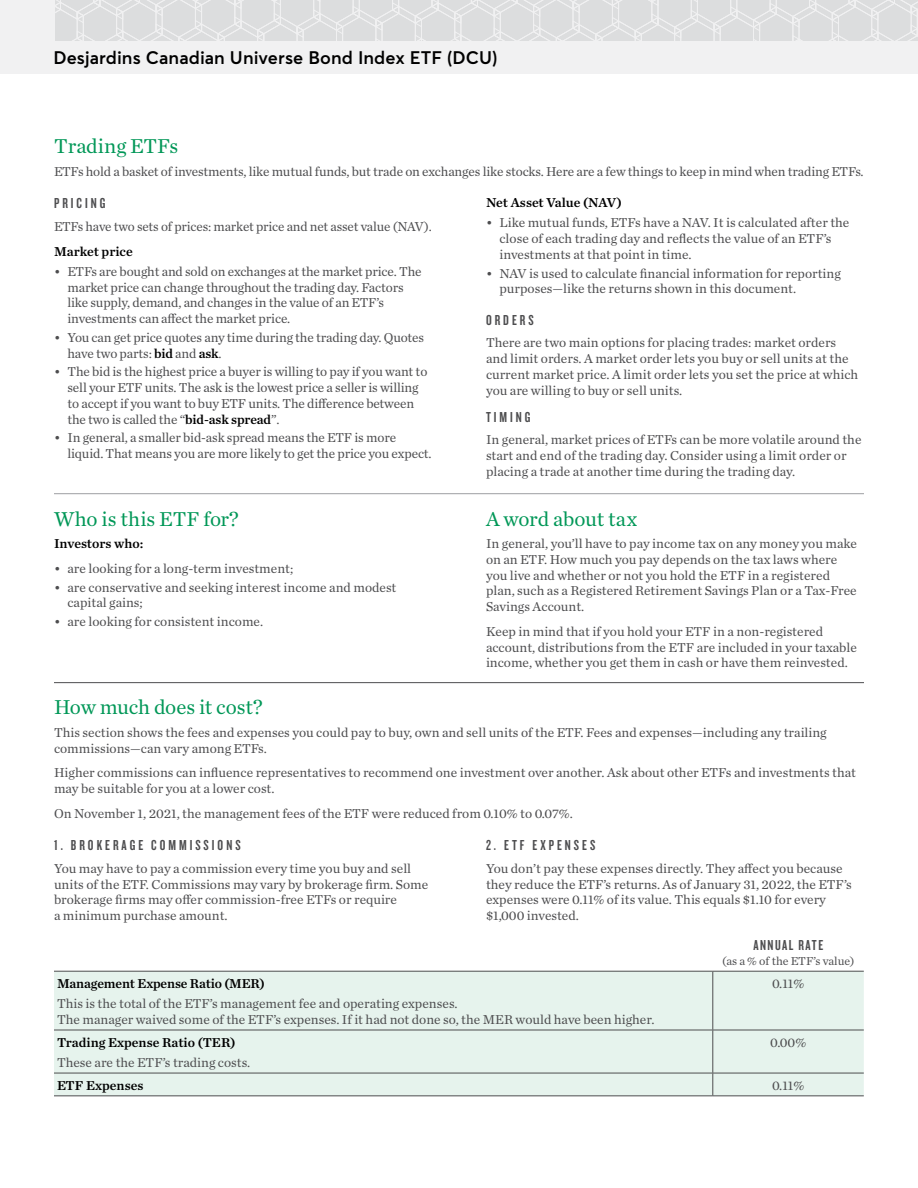
<style>
.page{position:relative;width:918px;height:1188px;background:#fff}
.page>*{position:absolute;margin:0;border:0;box-sizing:border-box;transform-origin:0 0}
.t1{font:21px "Chronicle Text G1";letter-spacing:-.005em;color:#009757}
.t2{font:600 18px "Averta";letter-spacing:.005em;color:#000}
.t3{font:15px "Knockout 48 Featherweight";letter-spacing:.2em;color:#4d4d4f}
.t4{font:15px "Knockout 48 Featherweight";letter-spacing:.1em;color:#4d4d4f}
.t5{font:13.5px/15.8px "Chronicle Text G1";color:#4d4d4f}
.t6{font:13.5px "Chronicle Text G1 Semi";color:#000}
.t7{font:12px "Chronicle Text G1";color:#4d4d4f}
.s1{font-family:"Chronicle Text G1 Semi";color:#000}
</style>
<div class="page">
<div style="left:0;top:0;width:918px;height:74px;background:#f1f1f2"></div>
<svg style="left:55px;top:0;width:863px;height:41px"></svg>
<hr style="left:54px;top:493px;width:378px;height:1px;background:#9d9fa2">
<hr style="left:432px;top:493px;width:54px;height:1px;background:#9d9fa2">
<hr style="left:486px;top:493px;width:378px;height:1px;background:#9d9fa2">
<hr style="left:54px;top:682px;width:378px;height:1px;background:#4d4d4f">
<hr style="left:432px;top:682px;width:54px;height:1px;background:#4d4d4f">
<hr style="left:486px;top:682px;width:378px;height:1px;background:#4d4d4f">
<div style="left:54px;top:972px;width:810px;height:124px;background:#e6f3ed"></div>
<hr style="left:54px;top:971px;width:659px;height:1px;background:#4d4d4f">
<hr style="left:713px;top:971px;width:151px;height:1px;background:#4d4d4f">
<hr style="left:713px;top:972px;width:1px;height:58px;background:#4d4d4f">
<hr style="left:54px;top:1030px;width:659px;height:1px;background:#4d4d4f">
<hr style="left:713px;top:1030px;width:151px;height:1px;background:#4d4d4f">
<hr style="left:713px;top:1030px;width:1px;height:43px;background:#4d4d4f">
<hr style="left:54px;top:1073px;width:659px;height:1px;background:#4d4d4f">
<hr style="left:713px;top:1073px;width:151px;height:1px;background:#4d4d4f">
<svg style="left:713px;top:1073px;width:1px;height:23px"></svg>
<hr style="left:54px;top:1096px;width:659px;height:1px;background:#4d4d4f">
<hr style="left:713px;top:1096px;width:151px;height:1px;background:#4d4d4f">
<h2 class="t2" style="left:53px;top:46px;width:446px">Desjardins Canadian Universe Bond Index ETF (DCU)</h2>
<h1 class="t1" style="left:54px;top:130px;width:126px">Trading ETFs</h1>
<p class="t5" style="left:54px;top:163px;width:811px">ETFs hold a basket of investments, like mutual funds, but trade on exchanges like stocks. Here are a few things to keep in mind when trading ETFs.</p>
<p class="t3" style="left:54px;top:194px;width:53px">PRICING</p>
<p class="t5" style="left:54px;top:218px;width:379px">ETFs have two sets of prices: market price and net asset value (NAV).</p>
<p class="t6" style="left:54px;top:240px;width:80px">Market price</p>
<p class="t5" style="left:67px;top:263px;width:356px;text-indent:-13px">• ETFs are bought and sold on exchanges at the market price. The market price can change throughout the trading day. Factors like supply, demand, and changes in the value of an ETF’s investments can affect the market price.</p>
<p class="t5" style="left:67px;top:329px;width:358px;text-indent:-13px">• You can get price quotes any time during the trading day. Quotes have two parts: <span class="s1">bid</span> and <span class="s1">ask</span>.</p>
<p class="t5" style="left:67px;top:363px;width:361px;text-indent:-13px">• The bid is the highest price a buyer is willing to pay if you want to sell your ETF units. The ask is the lowest price a seller is willing to accept if you want to buy ETF units. The difference between the two is called the “<span class="s1">bid-ask spread</span>”.</p>
<p class="t5" style="left:67px;top:429px;width:366px;text-indent:-13px">• In general, a smaller bid-ask spread means the ETF is more liquid. That means you are more likely to get the price you expect.</p>
<p class="t6" style="left:486px;top:192px;width:137px">Net Asset Value (NAV)</p>
<p class="t5" style="left:500px;top:214px;width:351px;text-indent:-14px">• Like mutual funds, ETFs have a NAV. It is calculated after the close of each trading day and reflects the value of an ETF’s investments at that point in time.</p>
<p class="t5" style="left:500px;top:265px;width:343px;text-indent:-14px">• NAV is used to calculate financial information for reporting purposes—like the returns shown in this document.</p>
<p class="t3" style="left:486px;top:311px;width:49px">ORDERS</p>
<p class="t5" style="left:486px;top:334px;width:374px">There are two main options for placing trades: market orders and limit orders. A market order lets you buy or sell units at the current market price. A limit order lets you set the price at which you are willing to buy or sell units.</p>
<p class="t3" style="left:486px;top:408px;width:46px">TIMING</p>
<p class="t5" style="left:486px;top:431px;width:377px">In general, market prices of ETFs can be more volatile around the start and end of the trading day. Consider using a limit order or placing a trade at another time during the trading day.</p>
<h1 class="t1" style="left:54px;top:503px;width:186px">Who is this ETF for?</h1>
<p class="t6" style="left:54px;top:533px;width:91px">Investors who:</p>
<p class="t5" style="left:54px;top:560px;width:241px">• are looking for a long-term investment;</p>
<p class="t5" style="left:68px;top:578px;width:330px;text-indent:-14px">• are conservative and seeking interest income and modest capital gains;</p>
<p class="t5" style="left:54px;top:613px;width:211px">• are looking for consistent income.</p>
<h1 class="t1" style="left:486px;top:503px;width:153px">A word about tax</h1>
<p class="t5" style="left:486px;top:535px;width:373px">In general, you’ll have to pay income tax on any money you make on an ETF. How much you pay depends on the tax laws where you live and whether or not you hold the ETF in a registered plan, such as a Registered Retirement Savings Plan or a Tax-Free Savings Account.</p>
<p class="t5" style="left:486px;top:623px;width:373px">Keep in mind that if you hold your ETF in a non-registered account, distributions from the ETF are included in your taxable income, whether you get them in cash or have them reinvested.</p>
<h1 class="t1" style="left:54px;top:692px;width:210px">How much does it cost?</h1>
<p class="t5" style="left:54px;top:724px;width:774px">This section shows the fees and expenses you could pay to buy, own and sell units of the ETF. Fees and expenses—including any trailing commissions—can vary among ETFs.</p>
<p class="t5" style="left:54px;top:764px;width:804px">Higher commissions can influence representatives to recommend one investment over another. Ask about other ETFs and investments that may be suitable for you at a lower cost.</p>
<p class="t5" style="left:54px;top:805px;width:520px">On November 1, 2021, the management fees of the ETF were reduced from 0.10% to 0.07%.</p>
<p class="t3" style="left:54px;top:836px;width:188px">1. BROKERAGE COMMISSIONS</p>
<p class="t5" style="left:54px;top:860px;width:376px">You may have to pay a commission every time you buy and sell units of the ETF. Commissions may vary by brokerage firm. Some brokerage firms may offer commission-free ETFs or require<br>a minimum purchase amount.</p>
<p class="t3" style="left:486px;top:836px;width:111px">2. ETF EXPENSES</p>
<p class="t5" style="left:486px;top:860px;width:367px">You don’t pay these expenses directly. They affect you because they reduce the ETF’s returns. As of January 31, 2022, the ETF’s expenses were 0.11% of its value. This equals $1.10 for every $1,000 invested.</p>
<p class="t4" style="left:753px;top:936px;width:71px">ANNUAL RATE</p>
<p class="t7" style="left:722px;top:952px;width:134px">(as a % of the ETF’s value)</p>
<p class="t6" style="left:57px;top:973px;width:209px">Management Expense Ratio (MER)</p>
<p class="t5" style="left:57px;top:995px;width:599px">This is the total of the ETF’s management fee and operating expenses.<br>The manager waived some of the ETF’s expenses. If it had not done so, the MER would have been higher.</p>
<p class="t6" style="left:57px;top:1032px;width:180px">Trading Expense Ratio (TER)</p>
<p class="t5" style="left:57px;top:1054px;width:195px">These are the ETF’s trading costs.</p>
<p class="t5" style="left:772px;top:975px;width:34px">0.11%</p>
<p class="t5" style="left:770px;top:1034px;width:38px">0.00%</p>
<p class="t6" style="left:57px;top:1075px;width:88px">ETF Expenses</p>
<p class="t5" style="left:772px;top:1077px;width:34px">0.11%</p>
</div>
